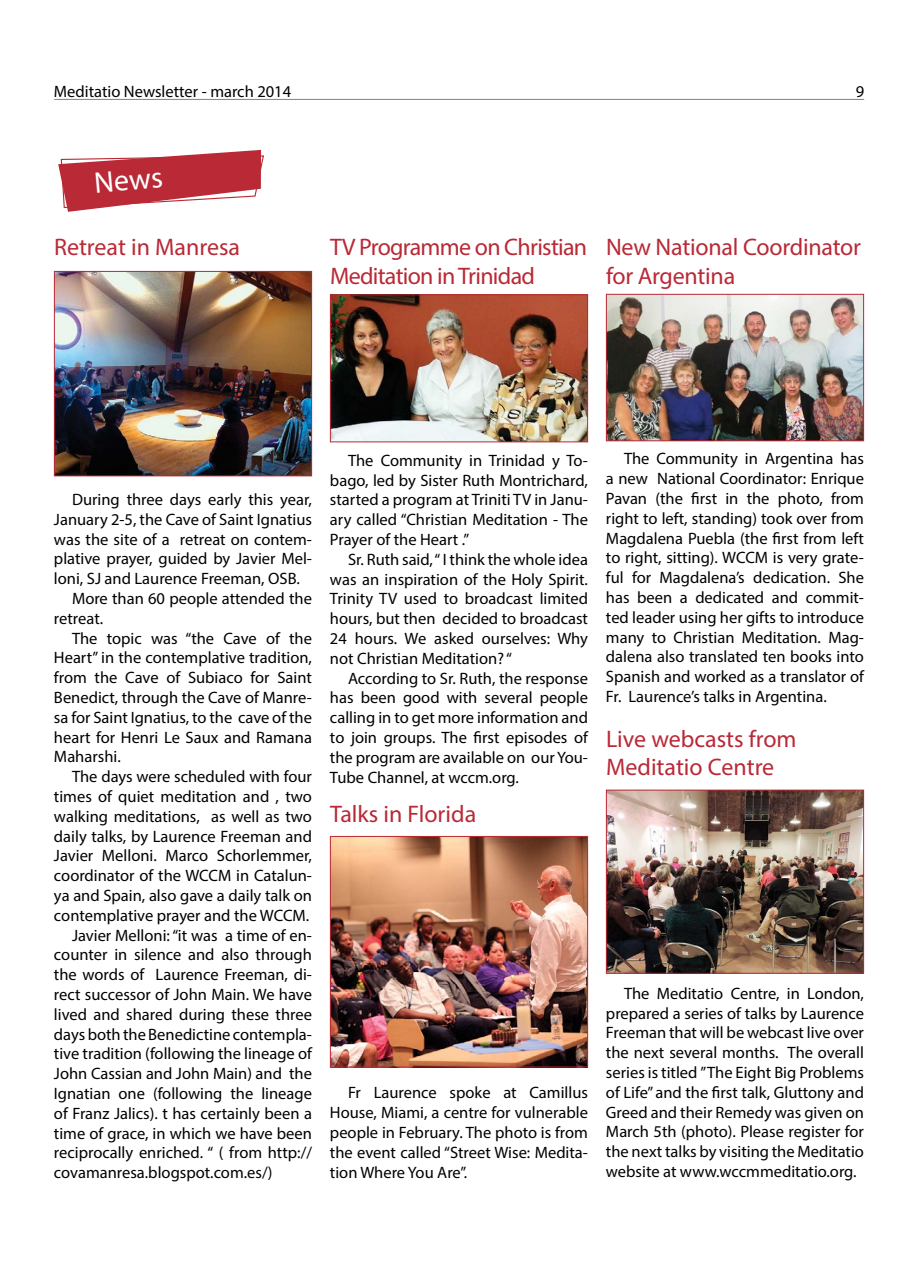
<style>
.page{position:relative;width:918px;height:1263px;background:#fff}
.page>*{position:absolute;margin:0;border:0;box-sizing:border-box;transform-origin:0 0}
.t1{font:30px "Myriad Pro";color:#fff}
.t2{font:24px/28.8px "Myriad Pro";letter-spacing:-.01em;color:#b92936}
.t3{font:24px/28.8px "Myriad Pro";letter-spacing:-.03em;color:#b92936}
.t4{font:16.5px/19.8px "Myriad Pro";color:#000;text-align:justify}
</style>
<div class="page">
<hr style="left:54px;top:99px;width:810px;height:1px;background:#000">
<svg style="left:58px;top:150px;width:206px;height:62px"></svg>
<img style="left:56px;top:273px;width:254px;height:201px">
<div style="left:54px;top:271px;width:258px;height:205px;border:1px solid #b92936"></div>
<img style="left:332px;top:296px;width:254px;height:144px">
<div style="left:330px;top:294px;width:258px;height:148px;border:1px solid #b92936"></div>
<img style="left:332px;top:838px;width:254px;height:227px">
<div style="left:330px;top:836px;width:258px;height:231px;border:1px solid #b92936"></div>
<img style="left:608px;top:296px;width:254px;height:143px">
<div style="left:606px;top:294px;width:258px;height:147px;border:1px solid #b92936"></div>
<img style="left:608px;top:792px;width:254px;height:180px">
<div style="left:606px;top:790px;width:258px;height:184px;border:1px solid #b92936"></div>
<p class="t4" style="left:54px;top:82px;width:239px">Meditatio Newsletter - march 2014</p>
<p class="t4" style="left:856px;top:82px;width:10px">9</p>
<h1 class="t1" style="left:93px;top:164px;width:70px;rotate:-5deg">News</h1>
<h2 class="t2" style="left:54px;top:232px;width:188px">Retreat in Manresa</h2>
<h2 class="t3" style="left:330px;top:232px;width:259px">TV Programme on Christian<br>Meditation in Trinidad</h2>
<h2 class="t2" style="left:606px;top:232px;width:257px">New National Coordinator for Argentina</h2>
<p class="t4" style="left:72px;top:489px;width:241px">During three days early this year,</p>
<p class="t4" style="left:54px;top:509px;width:260px">January 2-5, the Cave of Saint Ignatius</p>
<p class="t4" style="left:54px;top:529px;width:260px">was the site of a retreat on contem-</p>
<p class="t4" style="left:54px;top:549px;width:259px">plative prayer, guided by Javier Mel-</p>
<p class="t4" style="left:54px;top:568px;width:247px">loni, SJ and Laurence Freeman, OSB.</p>
<p class="t4" style="left:72px;top:588px;width:242px">More than 60 people attended the</p>
<p class="t4" style="left:54px;top:608px;width:51px">retreat.</p>
<p class="t4" style="left:72px;top:628px;width:241px">The topic was “the Cave of the</p>
<p class="t4" style="left:54px;top:648px;width:260px">Heart” in the contemplative tradition,</p>
<p class="t4" style="left:54px;top:667px;width:259px">from the Cave of Subiaco for Saint</p>
<p class="t4" style="left:54px;top:687px;width:259px">Benedict, through the Cave of Manre-</p>
<p class="t4" style="left:54px;top:707px;width:259px">sa for Saint Ignatius, to the cave of the</p>
<p class="t4" style="left:54px;top:727px;width:260px">heart for Henri Le Saux and Ramana</p>
<p class="t4" style="left:54px;top:747px;width:68px">Maharshi.</p>
<p class="t4" style="left:72px;top:766px;width:242px">The days were scheduled with four</p>
<p class="t4" style="left:54px;top:786px;width:260px">times of quiet meditation and , two</p>
<p class="t4" style="left:54px;top:806px;width:260px">walking meditations, as well as two</p>
<p class="t4" style="left:54px;top:826px;width:260px">daily talks, by Laurence Freeman and</p>
<p class="t4" style="left:54px;top:846px;width:260px">Javier Melloni. Marco Schorlemmer,</p>
<p class="t4" style="left:54px;top:865px;width:260px">coordinator of the WCCM in Catalun-</p>
<p class="t4" style="left:54px;top:885px;width:260px">ya and Spain, also gave a daily talk on</p>
<p class="t4" style="left:54px;top:905px;width:257px">contemplative prayer and the WCCM.</p>
<p class="t4" style="left:72px;top:925px;width:242px">Javier Melloni: “it was a time of en-</p>
<p class="t4" style="left:54px;top:945px;width:259px">counter in silence and also through</p>
<p class="t4" style="left:54px;top:964px;width:259px">the words of Laurence Freeman, di-</p>
<p class="t4" style="left:54px;top:984px;width:260px">rect successor of John Main. We have</p>
<p class="t4" style="left:54px;top:1004px;width:259px">lived and shared during these three</p>
<p class="t4" style="left:54px;top:1024px;width:260px">days both the Benedictine contempla-</p>
<p class="t4" style="left:54px;top:1044px;width:259px">tive tradition (following the lineage of</p>
<p class="t4" style="left:54px;top:1063px;width:259px">John Cassian and John Main) and the</p>
<p class="t4" style="left:54px;top:1083px;width:260px">Ignatian one (following the lineage</p>
<p class="t4" style="left:54px;top:1103px;width:260px">of Franz Jalics). t has certainly been a</p>
<p class="t4" style="left:54px;top:1123px;width:259px">time of grace, in which we have been</p>
<p class="t4" style="left:54px;top:1143px;width:259px">reciprocally enriched. “ ( from http://</p>
<p class="t4" style="left:54px;top:1162px;width:220px">covamanresa.blogspot.com.es/)</p>
<p class="t4" style="left:330px;top:450px;width:260px;text-indent:18px">The Community in Trinidad y To&shy;bago, led by Sister Ruth Montrichard, started a program at Triniti TV in Janu&shy;ary called “Christian Meditation - The Prayer of the Heart .”</p>
<p class="t4" style="left:330px;top:549px;width:260px;text-indent:18px">Sr. Ruth said, “ I think the whole idea was an inspiration of the Holy Spirit.<br>Trinity TV used to broadcast limited hours, but then decided to broadcast 24 hours. We asked ourselves: Why not Christian Meditation? “</p>
<p class="t4" style="left:330px;top:668px;width:260px;text-indent:18px">According to Sr. Ruth, the response has been good with several people calling in to get more information and to join groups. The first episodes of the program are available on our You-Tube Channel, at wccm.org.</p>
<h2 class="t2" style="left:330px;top:799px;width:148px">Talks in Florida</h2>
<p class="t4" style="left:330px;top:1082px;width:260px;text-indent:18px">Fr Laurence spoke at Camillus House, Miami, a centre for vulnerable people in February. The photo is from the event called “Street Wise: Medita&shy;tion Where You Are”.</p>
<p class="t4" style="left:606px;top:449px;width:260px;text-indent:18px">The Community in Argentina has a new National Coordinator: Enrique Pavan (the first in the photo, from right to left, standing) took over from Magdalena Puebla (the first from left to right, sitting). WCCM is very grate&shy;ful for Magdalena’s dedication. She has been a dedicated and commit&shy;ted leader using her gifts to introduce many to Christian Meditation. Mag&shy;dalena also translated ten books into Spanish and worked as a translator of Fr. Laurence’s talks in Argentina.</p>
<h2 class="t2" style="left:606px;top:724px;width:192px">Live webcasts from<br>Meditatio Centre</h2>
<p class="t4" style="left:606px;top:983px;width:260px;text-indent:18px">The Meditatio Centre, in London, prepared a series of talks by Laurence Freeman that will be webcast live over the next several months. The overall series is titled ” The Eight Big Problems of Life” and the first talk, Gluttony and Greed and their Remedy was given on March 5th (photo). Please register for the next talks by visiting the Meditatio website at www.wccmmeditatio.org.</p>
</div>
